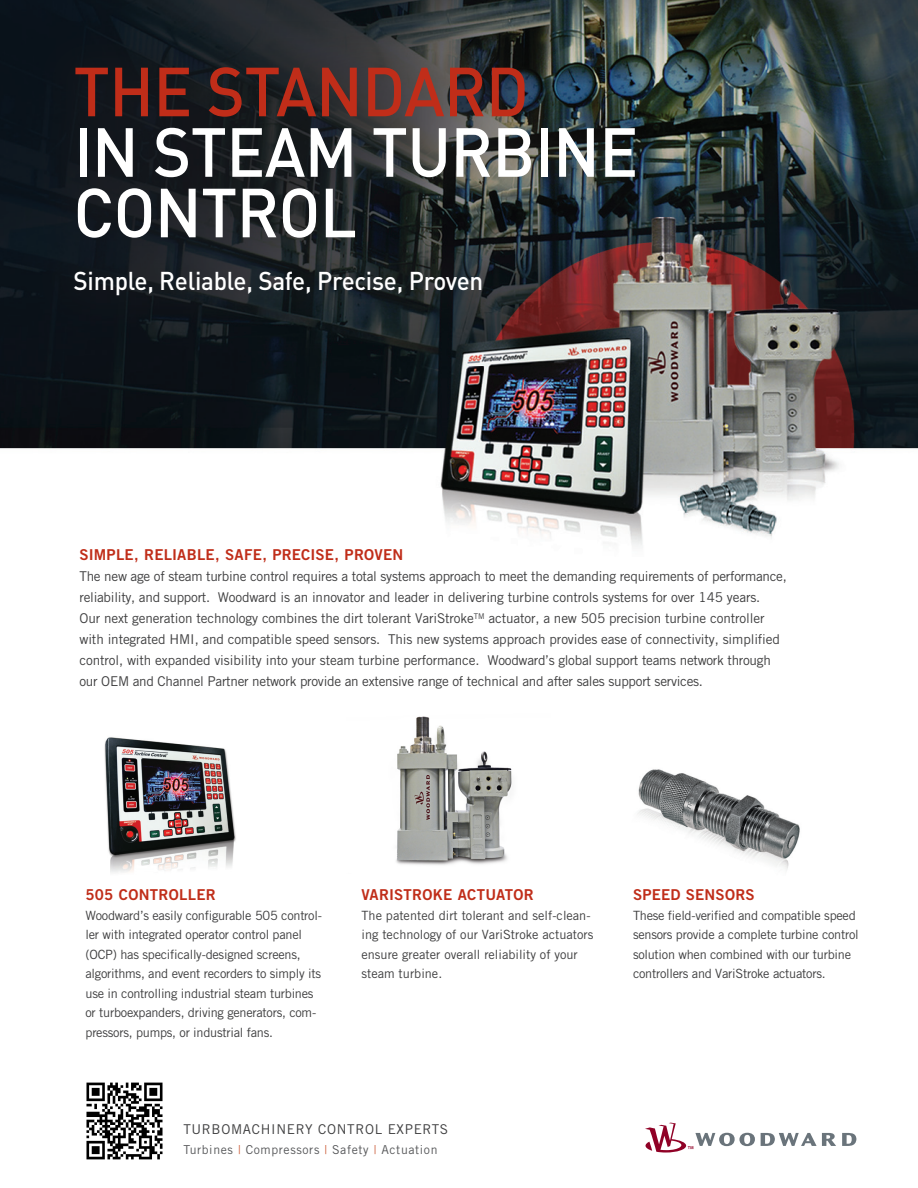
<style>
.page{position:relative;width:918px;height:1188px;background:#fff}
.page>*{position:absolute;margin:0;border:0;box-sizing:border-box;transform-origin:0 0}
.t1{font:500 68.25px/60.4px "DIN Pro";letter-spacing:-.01em;color:#fff;scale:.95 1}
.t2{font:500 25.5px "DIN Pro";letter-spacing:-.01em;color:#fff;scale:.95 1}
.t3{font:15px "Trade Gothic LT Std Bd 2";letter-spacing:.015em;color:#c02d19}
.t4{font:13.5px/21px "Trade Gothic LT Std";letter-spacing:-.01em;color:#3e3e3f}
.t5{font:13.5px "Trade Gothic LT Std";letter-spacing:.05em;color:#3e3e3f}
.t6{font:12.75px/19.5px "Trade Gothic LT Std";letter-spacing:-.02em;color:#3e3e3f}
.t7{font:12.75px/19.5px "Trade Gothic LT Std";color:#3e3e3f}
.t8{font:12.3px "Trade Gothic LT Std";letter-spacing:.05em;color:#57585a}
.s1{color:#c02d19}
.s2{color:#cd613f}
</style>
<div class="page">
<img style="left:0;top:0;width:918px;height:546px">
<div style="left:12px;top:12px;width:660px;height:327px;background:#231f20;opacity:.36"></div>
<svg style="left:761px;top:1133px;width:75px;height:13px"></svg>
<svg style="left:842px;top:1133px;width:14px;height:13px"></svg>
<svg style="left:645px;top:1123px;width:110px;height:30px"></svg>
<img style="left:104px;top:737px;width:132px;height:136px">
<img style="left:396px;top:716px;width:116px;height:149px">
<img style="left:638px;top:769px;width:162px;height:102px">
<img style="left:86px;top:1082px;width:77px;height:78px">
<p class="t1" style="left:74px;top:59px;width:596px"><span class="s1">THE STANDARD<br></span>IN STEAM TURBINE<br>CONTROL</p>
<p class="t2" style="left:74px;top:263px;width:433px">Simple, Reliable, Safe, Precise, Proven</p>
<p class="t3" style="left:80px;top:546px;width:325px">SIMPLE, RELIABLE, SAFE, PRECISE, PROVEN</p>
<p class="t4" style="left:80px;top:566px;width:709px">The new age of steam turbine control requires a total systems approach to meet the demanding requirements of performance, reliability, and support. Woodward is an innovator and leader in delivering turbine controls systems for over 145 years.<br>Our next generation technology combines the dirt tolerant VariStroke<sup>TM</sup> actuator, a new 505 precision turbine controller with integrated HMI, and compatible speed sensors. This new systems approach provides ease of connectivity, simplified control, with expanded visibility into your steam turbine performance. Woodward’s global support teams network through our OEM and Channel Partner network provide an extensive range of technical and after sales support services.</p>
<p class="t3" style="left:86px;top:886px;width:132px">505 CONTROLLER</p>
<p class="t6" style="left:86px;top:905px;width:238px">Woodward’s easily configurable 505 control&shy;ler with integrated operator control panel (OCP) has specifically-designed screens, algorithms, and event recorders to simply its use in controlling industrial steam turbines or turboexpanders, driving generators, com&shy;pressors, pumps, or industrial fans.</p>
<p class="t3" style="left:362px;top:886px;width:174px">VARISTROKE ACTUATOR</p>
<p class="t7" style="left:362px;top:905px;width:233px">The patented dirt tolerant and self-clean&shy;ing technology of our VariStroke actuators ensure greater overall reliability of your steam turbine.</p>
<p class="t5" style="left:183px;top:1121px;width:266px">TURBOMACHINERY CONTROL EXPERTS</p>
<p class="t8" style="left:183px;top:1142px;width:256px">Turbines <span class="s2">|</span> Compressors <span class="s2">|</span> Safety <span class="s2">|</span> Actuation</p>
<p class="t3" style="left:633px;top:886px;width:123px">SPEED SENSORS</p>
<p class="t6" style="left:633px;top:905px;width:227px">These field-verified and compatible speed sensors provide a complete turbine control solution when combined with our turbine controllers and VariStroke actuators.</p>
</div>
